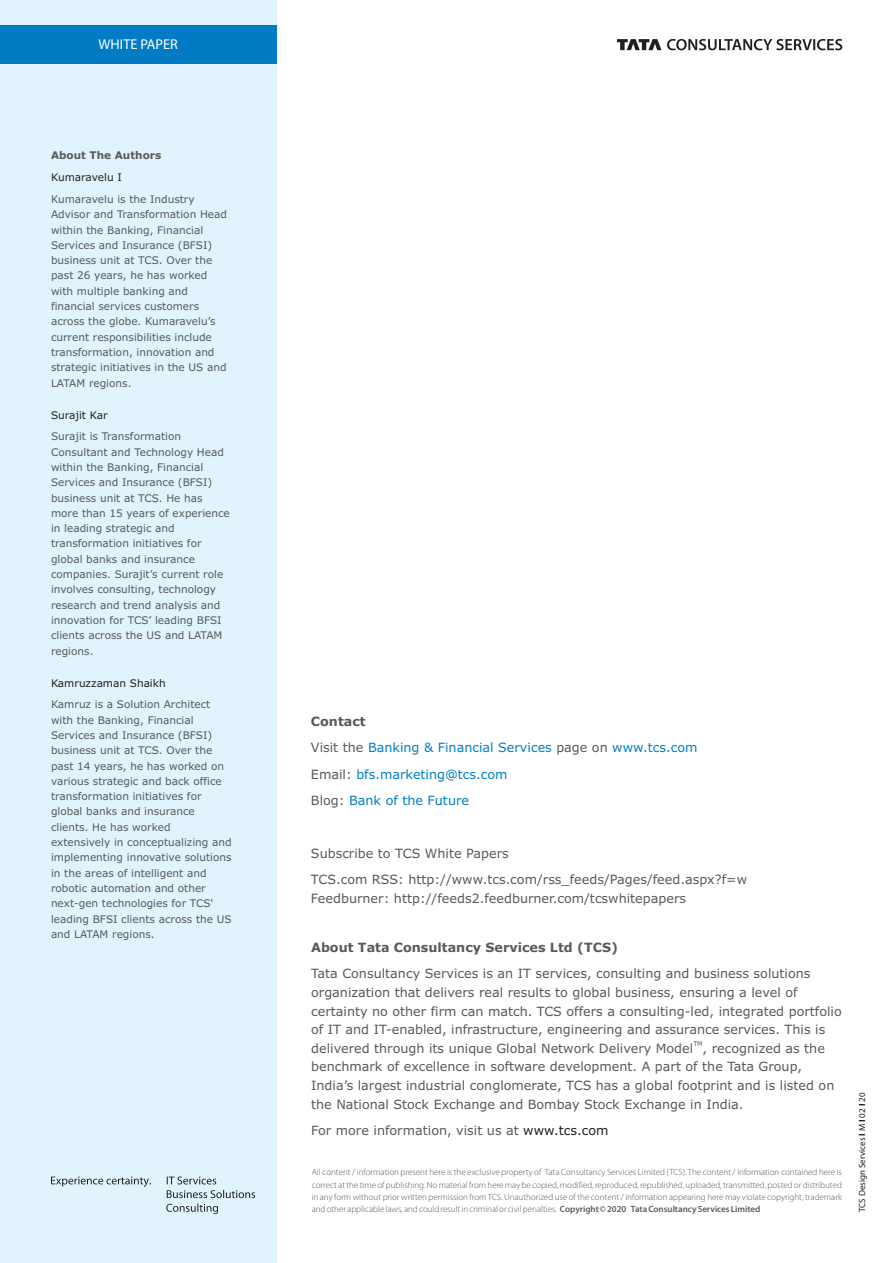
<style>
.page{position:relative;width:893px;height:1263px;background:#fff}
.page>*{position:absolute;margin:0;border:0;box-sizing:border-box;transform-origin:0 0}
.t1{font:14.25px "Myriad Pro";color:#fff}
.t2{font:12.75px/18.6px "Verdana";color:#58595b}
.t3{font:12.75px/26.4px "Verdana";color:#0080c6}
.t4{font:700 12.75px "Verdana";color:#58595b}
.t5{font:10.5px/15.3px "Verdana";color:#58595b}
.t6{font:10.5px "Verdana";color:#231f20}
.t7{font:700 10.5px "Verdana";color:#58595b}
.t8{font:300 9px/12.3px "Myriad Pro";color:#58595b;text-align:justify}
.t9{font:9px "Myriad Pro";color:#231f20}
.t10{font:6.3px "Verdana";color:#58595b}
.s1{font-weight:700;color:#58595b}
.s2{color:#58595b}
.s3{color:#231f20}
.s4{font-weight:600}
.s5{font-weight:700}
</style>
<div class="page">
<div style="left:0;top:0;width:276px;height:1263px;background:#e1f4fd"></div>
<div style="left:0;top:26px;width:276px;height:38px;background:#007bc4"></div>
<svg style="left:51px;top:1176px;width:100px;height:11px"></svg>
<svg style="left:166px;top:1176px;width:89px;height:38px"></svg>
<svg style="left:617px;top:39px;width:44px;height:11px"></svg>
<svg style="left:667px;top:39px;width:175px;height:11px"></svg>
<h1 class="t1" style="left:99px;top:39px;width:81px">WHITE PAPER</h1>
<p class="t7" style="left:51px;top:151px;width:112px">About The Authors</p>
<p class="t6" style="left:51px;top:173px;width:72px">Kumaravelu I</p>
<p class="t5" style="left:51px;top:192px;width:178px">Kumaravelu is the Industry<br>Advisor and Transformation Head within the Banking, Financial<br>Services and Insurance (BFSI) business unit at TCS. Over the past 26 years, he has worked with multiple banking and financial services customers across the globe. Kumaravelu’s current responsibilities include transformation, innovation and strategic initiatives in the US and<br>LATAM regions.</p>
<p class="t6" style="left:51px;top:410px;width:58px">Surajit Kar</p>
<p class="t5" style="left:51px;top:430px;width:180px">Surajit is Transformation<br>Consultant and Technology Head within the Banking, Financial<br>Services and Insurance (BFSI) business unit at TCS. He has more than 15 years of experience in leading strategic and transformation initiatives for global banks and insurance companies. Surajit’s current role involves consulting, technology research and trend analysis and innovation for TCS’ leading BFSI clients across the US and LATAM regions.</p>
<p class="t6" style="left:51px;top:678px;width:116px">Kamruzzaman Shaikh</p>
<p class="t5" style="left:51px;top:698px;width:182px">Kamruz is a Solution Architect with the Banking, Financial<br>Services and Insurance (BFSI) business unit at TCS. Over the past 14 years, he has worked on various strategic and back office transformation initiatives for global banks and insurance clients. He has worked extensively in conceptualizing and implementing innovative solutions in the areas of intelligent and robotic automation and other next-gen technologies for TCS' leading BFSI clients across the US and LATAM regions.</p>
<p class="t3" style="left:311px;top:709px;width:388px"><span class="s1">Contact<br></span><span class="s2">Visit the</span> Banking &amp; Financial Services <span class="s2">page on</span> www.tcs.com<br><span class="s2">Email:</span> bfs.marketing@tcs.com<br><span class="s2">Blog:</span> Bank of the Future</p>
<p class="t2" style="left:311px;top:841px;width:438px;line-height:26.4px">Subscribe to TCS White Papers<br>TCS.com RSS: http://www.tcs.com/rss_feeds/Pages/feed.aspx?f=w</p>
<p class="t2" style="left:311px;top:890px;width:377px">Feedburner: http://feeds2.feedburner.com/tcswhitepapers</p>
<p class="t4" style="left:311px;top:942px;width:308px">About Tata Consultancy Services Ltd (TCS)</p>
<p class="t2" style="left:311px;top:965px;width:532px">Tata Consultancy Services is an IT services, consulting and business solutions organization that delivers real results to global business, ensuring a level of certainty no other firm can match. TCS offers a consulting-led, integrated portfolio of IT and IT-enabled, infrastructure, engineering and assurance services. This is</p>
<p class="t10" style="left:693px;top:1041px;width:11px">TM</p>
<p class="t2" style="left:311px;top:1040px;width:525px">delivered through its unique Global Network Delivery Model , recognized as the benchmark of excellence in software development. A part of the Tata Group, India’s largest industrial conglomerate, TCS has a global footprint and is listed on the National Stock Exchange and Bombay Stock Exchange in India.</p>
<p class="t2" style="left:311px;top:1122px;width:299px">For more information, visit us at <span class="s3">www.tcs.com</span></p>
<p class="t8" style="left:312px;top:1167px;width:532px">All content / information present here is the exclusive property of Tata Consultancy Services Limited (TCS). The content / information contained here is correct at the time of publishing. No material from here may be copied, modified, reproduced, republished, uploaded, transmitted, posted or distributed in any form without prior written permission from TCS. Unauthorized use of the content / information appearing here may violate copyright, trademark and other applicable laws, and could result in criminal or civil penalties. <span class="s4">Copyright © 2020 Tata Consultancy Services Limited</span></p>
<p class="t9" style="left:858px;top:1212px;width:121px;rotate:-90deg">TCS Design Services <span class="s5">I</span> M <span class="s5">I</span> 02 <span class="s5">I</span> 20</p>
</div>
